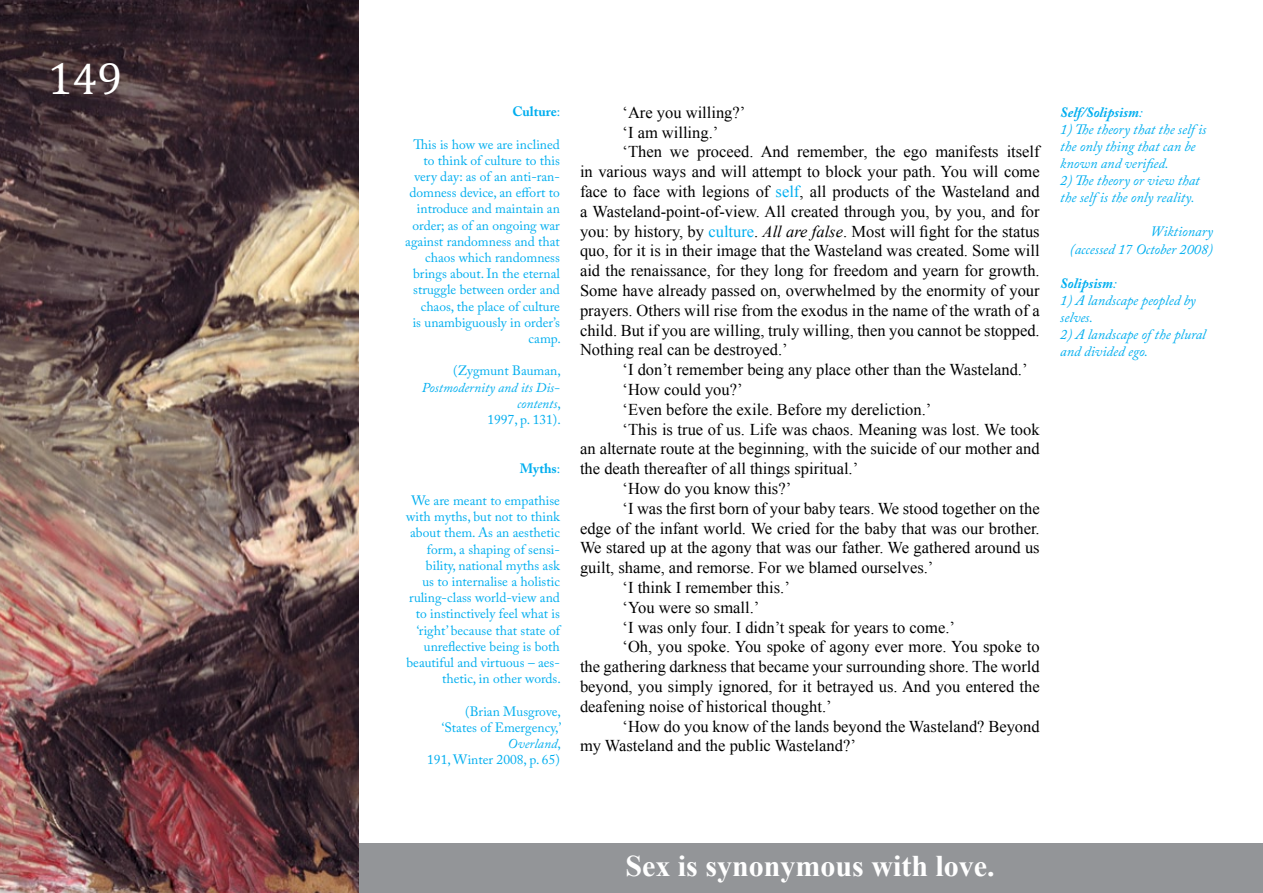
<style>
.page{position:relative;width:1263px;height:893px;background:#fff}
.page>*{position:absolute;margin:0;border:0;box-sizing:border-box;transform-origin:0 0}
.t1{font:45px "Cambria";color:#fff}
.t2{font:700 30px "Times New Roman";color:#fff}
.t3{font:16.5px "Times New Roman";color:#000}
.t4{font:italic 14.25px/17.1px "Adobe Caslon Pro";color:#00aeef}
.t5{font:italic 700 14.25px "Adobe Caslon Pro";color:#00aeef}
.t6{font:13.5px/16.2px "Adobe Caslon Pro";color:#00aeef;text-align:right}
.t7{font:italic 13.5px/16.2px "Adobe Caslon Pro";color:#00aeef;text-align:right}
.t8{font:700 13.5px "Adobe Caslon Pro";color:#00aeef}
.s1{font-weight:400}
.s2{font-style:normal}
.s3{font-style:italic}
.s4{color:#00aeef}
</style>
<div class="page">
<div style="left:336px;top:843px;width:927px;height:50px;background:#939598"></div>
<img style="left:0;top:0;width:359px;height:893px">
<h1 class="t1" style="left:48px;top:52px;width:76px">149</h1>
<p class="t8" style="left:512px;top:104px;width:49px">Culture<span class="s1">:</span></p>
<p class="t6" style="left:405px;top:136px;width:157px">This is how we are inclined to think of culture to this very day: as of an anti-ran&shy;domness device, an effort to introduce and maintain an order; as of an ongoing war against randomness and that chaos which randomness brings about. In the eternal struggle between order and chaos, the place of culture<br>is unambiguously in order’s camp.</p>
<p class="t6" style="left:453px;top:363px;width:109px">(Zygmunt Bauman,</p>
<p class="t7" style="left:422px;top:379px;width:141px">Postmodernity and its Dis&shy;contents<span class="s2">,<br>1997, p. 131).</span></p>
<p class="t8" style="left:520px;top:460px;width:42px">Myths<span class="s1">:</span></p>
<p class="t6" style="left:406px;top:492px;width:156px">We are meant to empathise with myths, but not to think about them. As an aesthetic form, a shaping of sensi&shy;bility, national myths ask<br>us to internalise a holistic ruling-class world-view and to instinctively feel what is ‘right’ because that state of unreflective being is both beautiful and virtuous – aes&shy;thetic, in other words.</p>
<p class="t6" style="left:427px;top:703px;width:136px">(Brian Musgrove, ‘States of Emergency,’<br><span class="s3">Overland</span>,<br>191, Winter 2008, p. 65)</p>
<p class="t3" style="left:622px;top:101px;width:124px">‘Are you willing?’</p>
<p class="t3" style="left:622px;top:121px;width:97px">‘I am willing.’</p>
<p class="t3" style="left:622px;top:141px;width:419px">‘Then we proceed. And remember, the ego manifests itself</p>
<p class="t3" style="left:580px;top:161px;width:461px">in various ways and will attempt to block your path. You will come</p>
<p class="t3" style="left:580px;top:180px;width:461px">face to face with legions of <span class="s4">self</span>, all products of the Wasteland and</p>
<p class="t3" style="left:580px;top:200px;width:461px">a Wasteland-point-of-view. All created through you, by you, and for</p>
<p class="t3" style="left:580px;top:220px;width:461px">you: by history, by <span class="s4">culture</span>. <span class="s3">All are false</span>. Most will fight for the status</p>
<p class="t3" style="left:580px;top:240px;width:461px">quo, for it is in their image that the Wasteland was created. Some will</p>
<p class="t3" style="left:580px;top:260px;width:461px">aid the renaissance, for they long for freedom and yearn for growth.</p>
<p class="t3" style="left:580px;top:279px;width:461px">Some have already passed on, overwhelmed by the enormity of your</p>
<p class="t3" style="left:580px;top:299px;width:461px">prayers. Others will rise from the exodus in the name of the wrath of a</p>
<p class="t3" style="left:580px;top:319px;width:461px">child. But if you are willing, truly willing, then you cannot be stopped.</p>
<p class="t3" style="left:580px;top:339px;width:209px">Nothing real can be destroyed.’</p>
<p class="t3" style="left:622px;top:359px;width:406px">‘I don’t remember being any place other than the Wasteland.’</p>
<p class="t3" style="left:622px;top:378px;width:122px">‘How could you?’</p>
<p class="t3" style="left:622px;top:398px;width:310px">‘Even before the exile. Before my dereliction.’</p>
<p class="t3" style="left:622px;top:418px;width:419px">‘This is true of us. Life was chaos. Meaning was lost. We took</p>
<p class="t3" style="left:580px;top:438px;width:461px">an alternate route at the beginning, with the suicide of our mother and</p>
<p class="t3" style="left:580px;top:458px;width:280px">the death thereafter of all things spiritual.’</p>
<p class="t3" style="left:622px;top:477px;width:170px">‘How do you know this?’</p>
<p class="t3" style="left:622px;top:497px;width:419px">‘I was the first born of your baby tears. We stood together on the</p>
<p class="t3" style="left:580px;top:517px;width:461px">edge of the infant world. We cried for the baby that was our brother.</p>
<p class="t3" style="left:580px;top:537px;width:461px">We stared up at the agony that was our father. We gathered around us</p>
<p class="t3" style="left:580px;top:557px;width:355px">guilt, shame, and remorse. For we blamed ourselves.’</p>
<p class="t3" style="left:622px;top:576px;width:169px">‘I think I remember this.’</p>
<p class="t3" style="left:622px;top:596px;width:138px">‘You were so small.’</p>
<p class="t3" style="left:622px;top:616px;width:334px">‘I was only four. I didn’t speak for years to come.’</p>
<p class="t3" style="left:622px;top:636px;width:419px">‘Oh, you spoke. You spoke of agony ever more. You spoke to</p>
<p class="t3" style="left:580px;top:656px;width:461px">the gathering darkness that became your surrounding shore. The world</p>
<p class="t3" style="left:580px;top:675px;width:461px">beyond, you simply ignored, for it betrayed us. And you entered the</p>
<p class="t3" style="left:580px;top:695px;width:253px">deafening noise of historical thought.’</p>
<p class="t3" style="left:622px;top:715px;width:419px">‘How do you know of the lands beyond the Wasteland? Beyond</p>
<p class="t3" style="left:580px;top:735px;width:277px">my Wasteland and the public Wasteland?’</p>
<p class="t5" style="left:1060px;top:104px;width:84px">Self/Solipsism<span class="s1">:</span></p>
<p class="t4" style="left:1060px;top:120px;width:148px">1) The theory that the self is the only thing that can be known and verified.</p>
<p class="t4" style="left:1060px;top:172px;width:141px">2) The theory or view that the self is the only reality.</p>
<p class="t4" style="left:1070px;top:223px;width:145px;text-align:right">Wiktionary<br>(accessed 17 October 2008)</p>
<p class="t5" style="left:1060px;top:275px;width:58px">Solipsism<span class="s1">:</span></p>
<p class="t4" style="left:1060px;top:291px;width:137px">1) A landscape peopled by selves.</p>
<p class="t4" style="left:1060px;top:326px;width:147px">2) A landscape of the plural and divided ego.</p>
<h2 class="t2" style="left:625px;top:845px;width:371px">Sex is synonymous with love.</h2>
</div>
